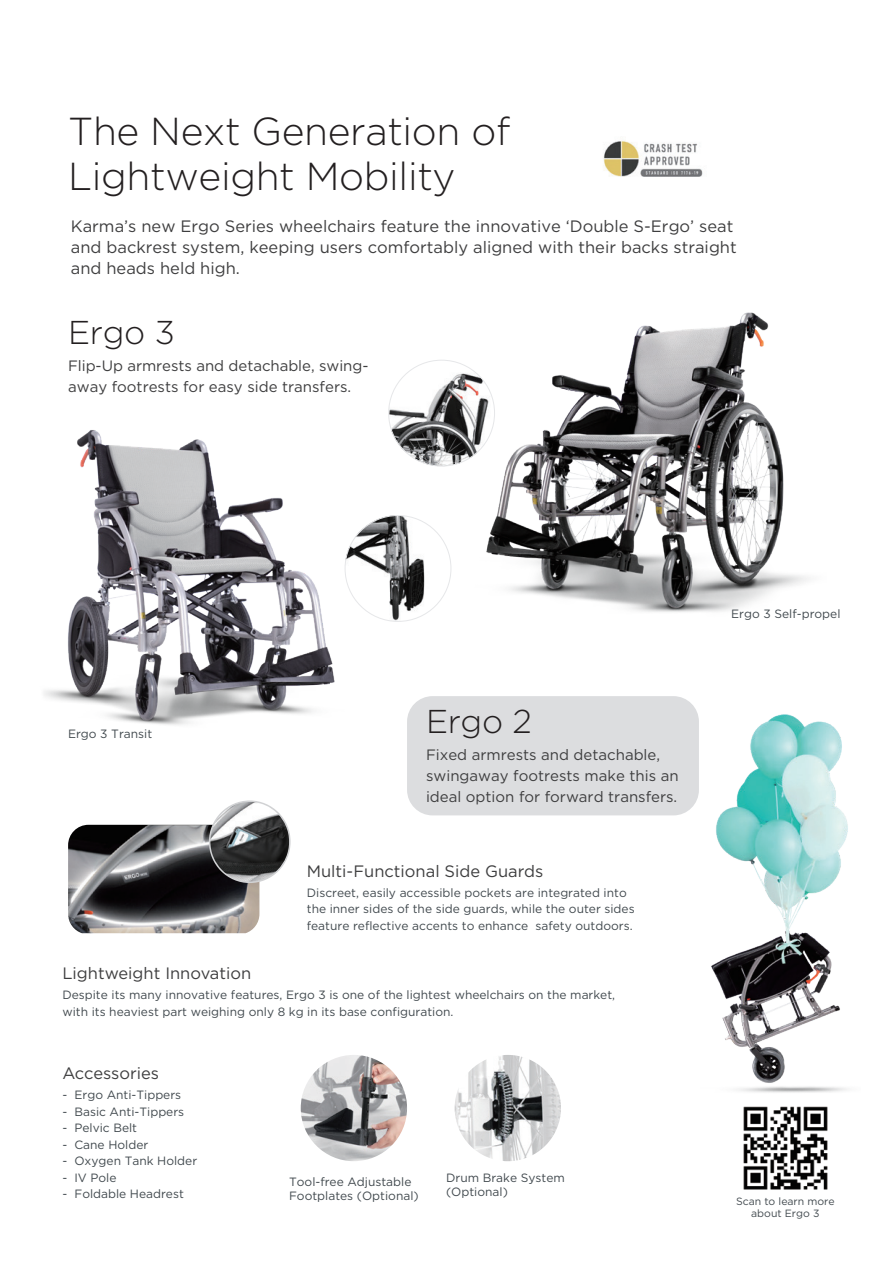
<style>
.page{position:relative;width:893px;height:1263px;background:#fff}
.page>*{position:absolute;margin:0;border:0;box-sizing:border-box;transform-origin:0 0}
.t1{font:300 39px/45px "Gotham";letter-spacing:-.01em;color:#231f20}
.t2{font:300 33px "Gotham";letter-spacing:-.01em;color:#231f20}
.t3{font:16.5px/21px "Gotham";color:#3e3e3f}
.t4{font:16.5px "Gotham Pro";color:#3e3e3f}
.t5{font:15px/21px "Gotham";color:#3e3e3f}
.t6{font:12px/16.5px "Gotham";color:#41494e}
.t7{font:10.5px/12px "Gotham";color:#41494e;text-align:center}
</style>
<div class="page">
<hr style="left:0;top:0;width:1px;height:1263px;background:#eff2f7">
<img style="left:679px;top:714px;width:169px;height:379px">
<img style="left:68px;top:825px;width:191px;height:108px">
<svg style="left:209px;top:800px;width:82px;height:83px"></svg>
<img style="left:486px;top:312px;width:323px;height:300px">
<img style="left:603px;top:140px;width:100px;height:37px">
<div style="left:407px;top:696px;width:292px;height:119px;background:#dcdddf;border-radius:26px"></div>
<img style="left:44px;top:430px;width:329px;height:295px">
<img style="left:743px;top:1106px;width:85px;height:84px">
<img style="left:301px;top:1055px;width:106px;height:106px;border-radius:53px">
<img style="left:455px;top:1055px;width:106px;height:106px;border-radius:53px">
<img style="left:389px;top:361px;width:106px;height:105px">
<img style="left:345px;top:515px;width:106px;height:107px;border-radius:53px">
<h1 class="t1" style="left:68px;top:108px;width:444px">The Next Generation of<br>Lightweight Mobility</h1>
<h3 class="t3" style="left:71px;top:215px;width:667px">Karma’s new Ergo Series wheelchairs feature the innovative ‘Double S-Ergo’ seat and backrest system, keeping users comfortably aligned with their backs straight and heads held high.</h3>
<h2 class="t2" style="left:68px;top:314px;width:108px">Ergo 3</h2>
<p class="t5" style="left:68px;top:355px;width:302px">Flip-Up armrests and detachable, swing&shy;away footrests for easy side transfers.</p>
<p class="t6" style="left:68px;top:726px;width:86px">Ergo 3 Transit</p>
<h2 class="t2" style="left:426px;top:703px;width:107px">Ergo 2</h2>
<p class="t5" style="left:426px;top:744px;width:254px">Fixed armrests and detachable, swingaway footrests make this an ideal option for forward transfers.</p>
<h3 class="t4" style="left:307px;top:862px;width:238px">Multi-Functional Side Guards</h3>
<p class="t6" style="left:307px;top:884px;width:329px">Discreet, easily accessible pockets are integrated into the inner sides of the side guards, while the outer sides feature reflective accents to enhance safety outdoors.</p>
<h3 class="t4" style="left:62px;top:964px;width:190px">Lightweight Innovation</h3>
<p class="t6" style="left:62px;top:987px;width:554px">Despite its many innovative features, Ergo 3 is one of the lightest wheelchairs on the market, with its heaviest part weighing only 8 kg in its base configuration.</p>
<h3 class="t4" style="left:62px;top:1064px;width:98px">Accessories</h3>
<p class="t6" style="left:62px;top:1086px;width:120px">- Ergo Anti-Tippers</p>
<p class="t6" style="left:62px;top:1103px;width:123px">- Basic Anti-Tippers</p>
<p class="t6" style="left:62px;top:1119px;width:76px">- Pelvic Belt</p>
<p class="t6" style="left:62px;top:1136px;width:87px">- Cane Holder</p>
<p class="t6" style="left:62px;top:1152px;width:136px">- Oxygen Tank Holder</p>
<p class="t6" style="left:62px;top:1169px;width:56px">- IV Pole</p>
<p class="t6" style="left:62px;top:1185px;width:123px">- Foldable Headrest</p>
<p class="t6" style="left:289px;top:1175px;width:131px;line-height:13.5px">Tool-free Adjustable<br>Footplates (Optional)</p>
<p class="t6" style="left:446px;top:1171px;width:120px;line-height:13.5px">Drum Brake System (Optional)</p>
<p class="t6" style="left:731px;top:606px;width:111px">Ergo 3 Self-propel</p>
<p class="t7" style="left:736px;top:1195px;width:100px">Scan to learn more about Ergo 3</p>
</div>
